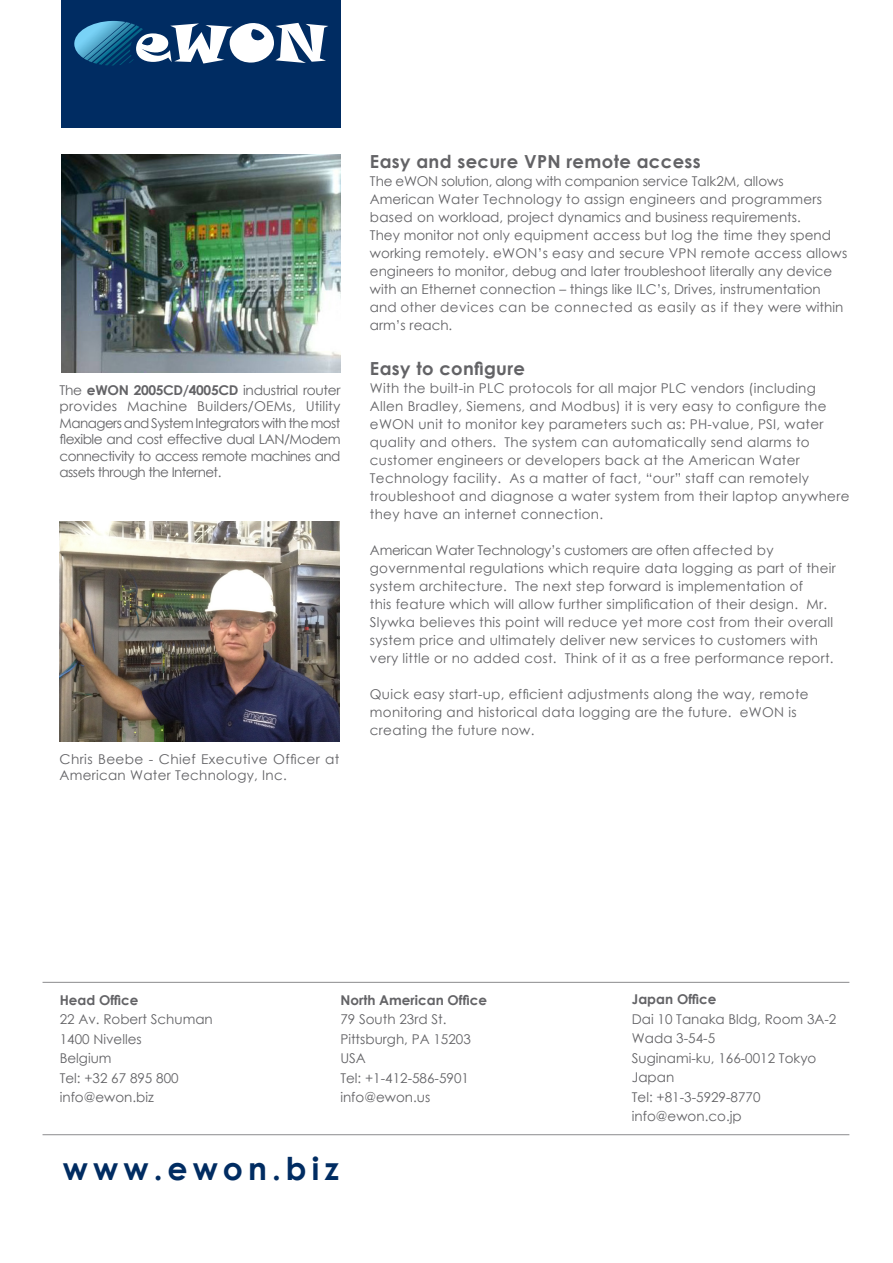
<style>
.page{position:relative;width:893px;height:1263px;background:#fff}
.page>*{position:absolute;margin:0;border:0;box-sizing:border-box;transform-origin:0 0}
._01_corps_de_texte{font:700 31.5px "Century Gothic";letter-spacing:.16em;color:#002c62}
._01_corps_de_texte-2{font:700 18px "Century Gothic";letter-spacing:.02em;color:#636366}
._01_corps_de_texte-3{font:13.5px/18px "Century Gothic";letter-spacing:.02em;color:#636366}
._01_corps_de_texte-4{font:13.5px/18px "Century Gothic";color:#636366}
._01_corps_de_texte-5{font:700 13.5px "Century Gothic";color:#636366}
.s1{font-weight:700}
</style>
<div class="page">
<div style="left:61px;top:0;width:280px;height:128px;background:#002c62"></div>
<img style="left:60px;top:521px;width:279px;height:221px">
<img style="left:62px;top:154px;width:279px;height:219px">
<hr style="left:43px;top:982px;width:806px;height:1px;background:#636366">
<hr style="left:43px;top:1134px;width:806px;height:1px;background:#636366">
<svg style="left:74px;top:21px;width:254px;height:45px"></svg>
<p class="_01_corps_de_texte-3" style="left:60px;top:381px;width:283px;line-height:16.5px;text-align:justify">The <span class="s1">eWON 2005CD/4005CD</span> industrial router provides Machine Builders/OEMs, Utility Managers and System Integrators with the most flexible and cost effective dual LAN/Modem connectivity to access remote machines and assets through the Internet.</p>
<p class="_01_corps_de_texte-3" style="left:60px;top:751px;width:281px;line-height:16.5px">Chris Beebe - Chief Executive Officer at<br>American Water Technology, Inc.</p>
<p class="_01_corps_de_texte-2" style="left:370px;top:148px;width:332px">Easy and secure VPN remote access</p>
<p class="_01_corps_de_texte-4" style="left:370px;top:172px;width:453px">The eWON solution, along with companion service Talk2M, allows<br>American Water Technology to assign engineers and programmers based on workload, project dynamics and business requirements.</p>
<p class="_01_corps_de_texte-4" style="left:370px;top:226px;width:479px">They monitor not only equipment access but log the time they spend working remotely. eWON’s easy and secure VPN remote access allows engineers to monitor, debug and later troubleshoot literally any device with an Ethernet connection – things like ILC’s, Drives, instrumentation and other devices can be connected as easily as if they were within arm’s reach.</p>
<p class="_01_corps_de_texte-2" style="left:370px;top:355px;width:157px">Easy to configure</p>
<p class="_01_corps_de_texte-3" style="left:370px;top:379px;width:481px">With the built-in PLC protocols for all major PLC vendors (including Allen Bradley, Siemens, and Modbus) it is very easy to configure the eWON unit to monitor key parameters such as: PH-value, PSI, water quality and others. The system can automatically send alarms to customer engineers or developers back at the American Water Technology facility. As a matter of fact, “our” staff can remotely troubleshoot and diagnose a water system from their laptop anywhere they have an internet connection.</p>
<p class="_01_corps_de_texte-3" style="left:370px;top:541px;width:467px">American Water Technology’s customers are often affected by governmental regulations which require data logging as part of their system architecture. The next step forward is implementation of<br>this feature which will allow further simplification of their design. Mr.<br>Slywka believes this point will reduce yet more cost from their overall system price and ultimately deliver new services to customers with very little or no added cost. Think of it as a free performance report.</p>
<p class="_01_corps_de_texte-3" style="left:370px;top:685px;width:440px">Quick easy start-up, efficient adjustments along the way, remote monitoring and historical data logging are the future. eWON is creating the future now.</p>
<p class="_01_corps_de_texte-5" style="left:60px;top:989px;width:80px">Head Office</p>
<p class="_01_corps_de_texte-4" style="left:60px;top:1010px;width:155px">22 Av. Robert Schuman</p>
<p class="_01_corps_de_texte-4" style="left:60px;top:1030px;width:84px">1400 Nivelles</p>
<p class="_01_corps_de_texte-4" style="left:60px;top:1049px;width:53px">Belgium</p>
<p class="_01_corps_de_texte-4" style="left:60px;top:1069px;width:120px">Tel: +32 67 895 800</p>
<p class="_01_corps_de_texte-4" style="left:60px;top:1088px;width:96px">info@ewon.biz</p>
<p class="_01_corps_de_texte-5" style="left:340px;top:989px;width:148px">North American Office</p>
<p class="_01_corps_de_texte-4" style="left:340px;top:1010px;width:108px">79 South 23rd St.</p>
<p class="_01_corps_de_texte-4" style="left:340px;top:1030px;width:132px">Pittsburgh, PA 15203</p>
<p class="_01_corps_de_texte-3" style="left:340px;top:1049px;width:27px">USA</p>
<p class="_01_corps_de_texte-4" style="left:340px;top:1069px;width:130px">Tel: +1-412-586-5901</p>
<p class="_01_corps_de_texte-4" style="left:340px;top:1088px;width:91px">info@ewon.us</p>
<p class="_01_corps_de_texte" style="left:63px;top:1145px;width:277px">www.ewon.biz</p>
<p class="_01_corps_de_texte-5" style="left:632px;top:989px;width:86px">Japan Office</p>
<p class="_01_corps_de_texte-4" style="left:632px;top:1009px;width:206px">Dai 10 Tanaka Bldg, Room 3A-2</p>
<p class="_01_corps_de_texte-3" style="left:632px;top:1029px;width:85px">Wada 3-54-5</p>
<p class="_01_corps_de_texte-4" style="left:632px;top:1048px;width:186px">Suginami-ku, 166-0012 Tokyo</p>
<p class="_01_corps_de_texte-3" style="left:632px;top:1068px;width:44px">Japan</p>
<p class="_01_corps_de_texte-4" style="left:632px;top:1087px;width:130px">Tel: +81-3-5929-8770</p>
<p class="_01_corps_de_texte-4" style="left:632px;top:1107px;width:111px">info@ewon.co.jp</p>
</div>
